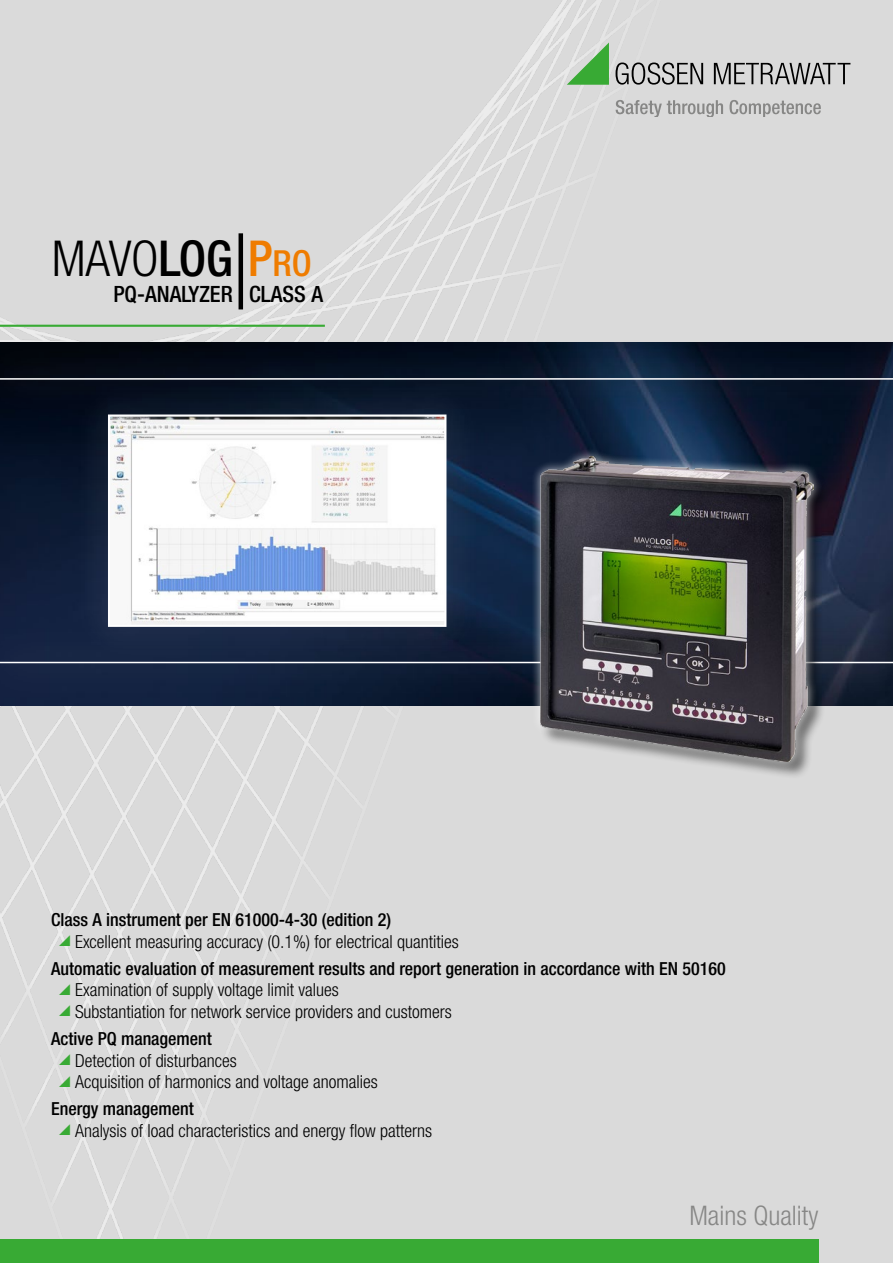
<style>
.page{position:relative;width:893px;height:1263px;background:#fff}
.page>*{position:absolute;margin:0;border:0;box-sizing:border-box;transform-origin:0 0}
.t1{font:300 condensed 49.5px "Helvetica Neue LTW1 G";color:#000}
.t2{font:300 condensed 27px "Helvetica Neue LTW1 G";color:#878786}
.t3{font:500 condensed 22.5px "Helvetica Neue LTW1 G";color:#000}
.t4{font:300 condensed 18px/21.6px "Helvetica Neue LTW1 G";color:#000}
.t5{font:500 condensed 18px "Helvetica Neue LTW1 G";color:#000}
.s1{font-weight:500}
.s2{font-weight:500;color:#ef7c00}
.s3{font-weight:500;font-size:36px;color:#ef7c00}
</style>
<div class="page">
<div style="left:702px;top:0;width:191px;height:1263px;background:#dadada"></div>
<div style="left:0;top:0;width:702px;height:1239px;background:#dadada"></div>
<img style="left:0;top:419px;width:893px;height:287px">
<svg style="left:616px;top:63px;width:87px;height:22px;background:#999"></svg>
<svg style="left:714px;top:63px;width:136px;height:21px;background:#9b9b9b"></svg>
<svg style="left:616px;top:100px;width:107px;height:16px;background:#bcbcbc"></svg>
<svg style="left:729px;top:100px;width:92px;height:16px"></svg>
<svg style="left:567px;top:43px;width:42px;height:42px;background:#89c387"></svg>
<div style="left:0;top:1239px;width:818px;height:24px;background:#38aa34"></div>
<hr style="left:239px;top:233px;width:4px;height:76px;background:#000">
<div style="left:77px;top:383px;width:401px;height:275px;background:#fff;opacity:.75"></div>
<hr style="left:0;top:325px;width:325px;height:2px;background:#38aa34">
<div style="left:0;top:339px;width:893px;height:80px;background:#fff;opacity:.75"></div>
<hr style="left:0;top:378px;width:893px;height:2px;background:#fff">
<div style="left:0;top:623px;width:893px;height:79px;background:#fff;opacity:.75"></div>
<hr style="left:0;top:662px;width:893px;height:1px;background:#fff">
<div style="left:540px;top:457px;width:291px;height:322px;background:#000;opacity:.5"></div>
<div style="left:531px;top:447px;width:292px;height:324px;background:#fff;opacity:.75"></div>
<img style="left:540px;top:456px;width:273px;height:306px">
<svg style="left:59px;top:935px;width:11px;height:11px"></svg>
<svg style="left:59px;top:984px;width:11px;height:11px"></svg>
<svg style="left:59px;top:1005px;width:11px;height:11px"></svg>
<svg style="left:59px;top:1054px;width:11px;height:11px"></svg>
<svg style="left:59px;top:1075px;width:11px;height:11px"></svg>
<svg style="left:59px;top:1124px;width:11px;height:11px"></svg>
<h1 class="t1" style="left:52px;top:230px;width:258px">MAVO<span class="s1">LOG</span> <span class="s2">P</span><span class="s3">ro</span></h1>
<p class="t3" style="left:113px;top:280px;width:211px">PQ-ANALYZER CLASS A</p>
<p class="t5" style="left:51px;top:909px;width:341px">Class A instrument per EN 61000-4-30 (edition 2)</p>
<p class="t4" style="left:75px;top:931px;width:385px">Excellent measuring accuracy (0.1%) for electrical quantities</p>
<p class="t5" style="left:51px;top:957px;width:676px">Automatic evaluation of measurement results and report generation in accordance with EN 50160</p>
<p class="t4" style="left:75px;top:979px;width:378px">Examination of supply voltage limit values<br>Substantiation for network service providers and customers</p>
<p class="t5" style="left:51px;top:1028px;width:162px">Active PQ management</p>
<p class="t4" style="left:75px;top:1049px;width:304px">Detection of disturbances<br>Acquisition of harmonics and voltage anomalies</p>
<p class="t5" style="left:51px;top:1098px;width:144px">Energy management</p>
<p class="t4" style="left:75px;top:1120px;width:359px">Analysis of load characteristics and energy flow patterns</p>
<h2 class="t2" style="left:689px;top:1199px;width:130px">Mains Quality</h2>
</div>
